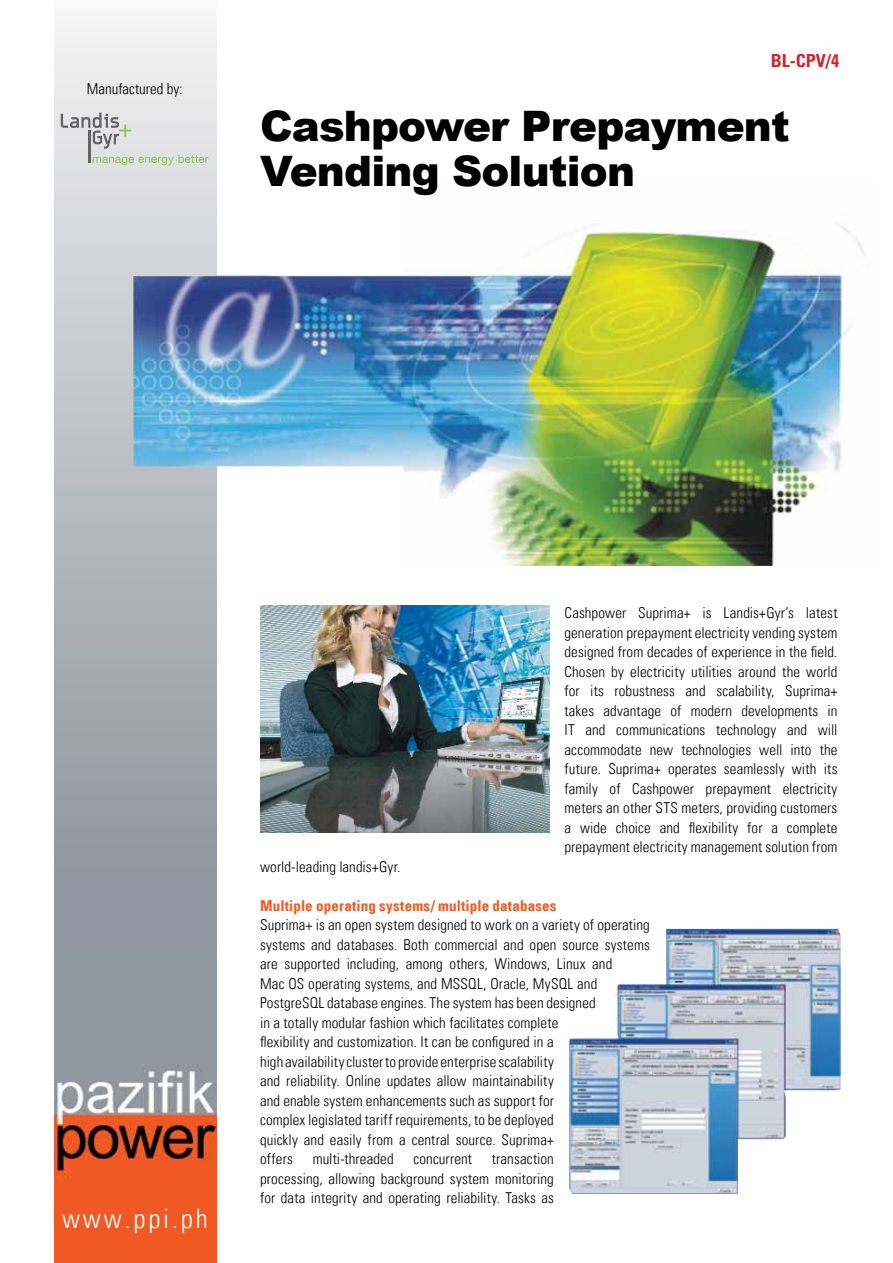
<style>
.page{position:relative;width:893px;height:1263px;background:#fff}
.page>*{position:absolute;margin:0;border:0;box-sizing:border-box;transform-origin:0 0}
.t1{font:900 42px/45px "Arial";letter-spacing:-.02em;color:#000}
.t2{font:300 condensed 27px "Univers";letter-spacing:.105em;color:#fff}
.t3{font:700 condensed 18px "Univers";color:#d2232a}
.t4{font:300 condensed 15px/19.5px "Univers";letter-spacing:.005em;color:#000;text-align:justify}
.t5{font:700 condensed 15px "Univers";letter-spacing:.015em;color:#f15a22}
</style>
<div class="page">
<svg style="left:54px;top:27px;width:162px;height:926px;background:#b6b9bf"></svg>
<img style="left:54px;top:953px;width:162px;height:310px">
<svg style="left:93px;top:155px;width:116px;height:10px"></svg>
<svg style="left:61px;top:113px;width:70px;height:36px;background:#c8cac9"></svg>
<hr style="left:88px;top:131px;width:2px;height:32px;background:#636466">
<img style="left:133px;top:180px;width:732px;height:386px">
<img style="left:260px;top:606px;width:290px;height:227px">
<img style="left:569px;top:928px;width:272px;height:266px">
<p class="t4" style="left:87px;top:79px;width:97px">Manufactured by:</p>
<p class="t3" style="left:771px;top:50px;width:70px">BL-CPV/4</p>
<h1 class="t1" style="left:260px;top:102px;width:531px">Cashpower Prepayment<br>Vending Solution</h1>
<h2 class="t2" style="left:62px;top:1202px;width:147px">www.ppi.ph</h2>
<p class="t4" style="left:564px;top:603px;width:275px">Cashpower Suprima+ is Landis+Gyr’s latest generation prepayment electricity vending system designed from decades of experience in the field.<br>Chosen by electricity utilities around the world for its robustness and scalability, Suprima+ takes advantage of modern developments in IT and communications technology and will accommodate new technologies well into the future. Suprima+ operates seamlessly with its family of Cashpower prepayment electricity meters an other STS meters, providing customers a wide choice and flexibility for a complete prepayment electricity management solution from</p>
<p class="t4" style="left:260px;top:857px;width:142px">world-leading landis+Gyr.</p>
<p class="t5" style="left:260px;top:896px;width:298px">Multiple operating systems/ multiple databases</p>
<p class="t4" style="left:260px;top:915px;width:391px;text-align:left">Suprima+ is an open system designed to work on a variety of operating systems and databases. Both commercial and open source systems are supported including, among others, Windows, Linux and<br>Mac OS operating systems, and MSSQL, Oracle, MySQL and PostgreSQL database engines. The system has been designed<br>in a totally modular fashion which facilitates complete<br>flexibility and customization. It can be configured in a<br>high availability cluster to provide enterprise scalability<br>and reliability. Online updates allow maintainability<br>and enable system enhancements such as support for<br>complex legislated tariff requirements, to be deployed<br>quickly and easily from a central source. Suprima+<br>offers</p>
<p class="t4" style="left:260px;top:1149px;width:295px;text-indent:232px">transaction processing, allowing background system monitoring for data integrity and operating reliability. Tasks as</p>
<p class="t4" style="left:313px;top:1149px;width:83px">multi-threaded</p>
<p class="t4" style="left:413px;top:1149px;width:60px">concurrent</p>
</div>
